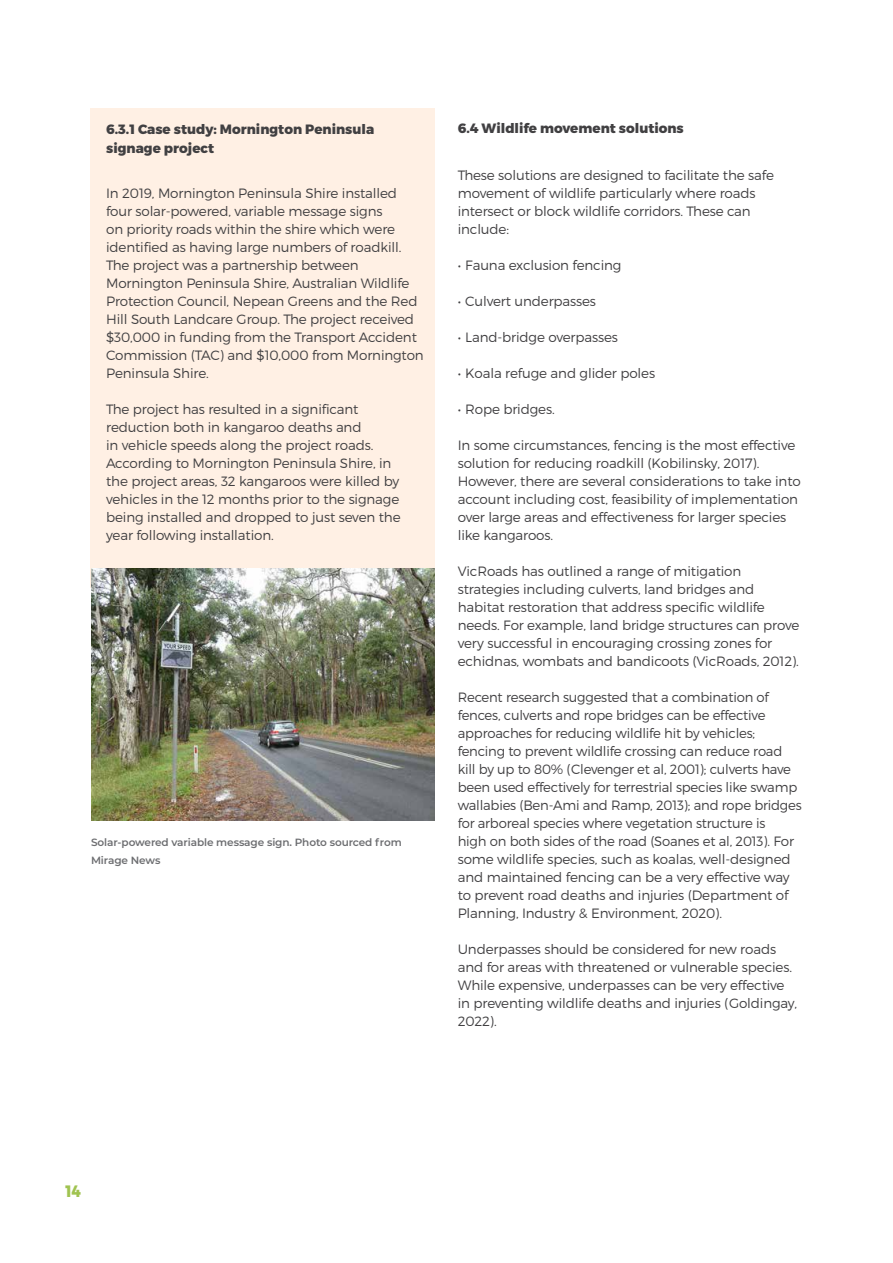
<style>
.page{position:relative;width:893px;height:1263px;background:#fff}
.page>*{position:absolute;margin:0;border:0;box-sizing:border-box;transform-origin:0 0}
.t1{font:800 16.5px "Montserrat";color:#a0c350;scale:.87 1}
.t2{font:300 13.5px/18px "Montserrat";letter-spacing:-.01em;color:#414042}
.t3{font:800 13.5px/19.5px "Montserrat";color:#414042}
.t4{font:600 10.5px/18px "Montserrat";letter-spacing:-.01em;color:#6d6e71}
</style>
<div class="page">
<div style="left:90px;top:108px;width:344px;height:479px;background:#fff0e4"></div>
<img style="left:91px;top:568px;width:343px;height:252px">
<p class="t3" style="left:106px;top:119px;width:270px">6.3.1 Case study: Mornington Peninsula signage project</p>
<p class="t2" style="left:106px;top:184px;width:319px">In 2019, Mornington Peninsula Shire installed four solar-powered, variable message signs<br>on priority roads within the shire which were identified as having large numbers of roadkill.<br>The project was a partnership between Mornington Peninsula Shire, Australian Wildlife Protection Council, Nepean Greens and the Red Hill South Landcare Group. The project received $30,000 in funding from the Transport Accident Commission (TAC) and $10,000 from Mornington Peninsula Shire.</p>
<p class="t2" style="left:106px;top:400px;width:296px">The project has resulted in a significant reduction both in kangaroo deaths and<br>in vehicle speeds along the project roads.<br>According to Mornington Peninsula Shire, in the project areas, 32 kangaroos were killed by vehicles in the 12 months prior to the signage being installed and dropped to just seven the year following installation.</p>
<p class="t4" style="left:91px;top:833px;width:312px">Solar-powered variable message sign. Photo sourced from<br>Mirage News</p>
<p class="t3" style="left:458px;top:119px;width:228px">6.4 Wildlife movement solutions</p>
<p class="t2" style="left:458px;top:166px;width:318px">These solutions are designed to facilitate the safe movement of wildlife particularly where roads intersect or block wildlife corridors. These can include:</p>
<p class="t2" style="left:458px;top:256px;width:165px">• Fauna exclusion fencing</p>
<p class="t2" style="left:458px;top:292px;width:140px">• Culvert underpasses</p>
<p class="t2" style="left:458px;top:328px;width:162px">• Land-bridge overpasses</p>
<p class="t2" style="left:458px;top:364px;width:199px">• Koala refuge and glider poles</p>
<p class="t2" style="left:458px;top:400px;width:98px">• Rope bridges.</p>
<p class="t2" style="left:458px;top:436px;width:344px">In some circumstances, fencing is the most effective solution for reducing roadkill (Kobilinsky, 2017).<br>However, there are several considerations to take into account including cost, feasibility of implementation over large areas and effectiveness for larger species like kangaroos.</p>
<p class="t2" style="left:458px;top:562px;width:343px">VicRoads has outlined a range of mitigation strategies including culverts, land bridges and habitat restoration that address specific wildlife needs. For example, land bridge structures can prove very successful in encouraging crossing zones for echidnas, wombats and bandicoots (VicRoads, 2012).</p>
<p class="t2" style="left:458px;top:688px;width:345px">Recent research suggested that a combination of fences, culverts and rope bridges can be effective approaches for reducing wildlife hit by vehicles; fencing to prevent wildlife crossing can reduce road kill by up to 80% (Clevenger et al, 2001); culverts have been used effectively for terrestrial species like swamp wallabies (Ben-Ami and Ramp, 2013); and rope bridges for arboreal species where vegetation structure is<br>high on both sides of the road (Soanes et al, 2013). For some wildlife species, such as koalas, well-designed and maintained fencing can be a very effective way to prevent road deaths and injuries (Department of Planning, Industry &amp; Environment, 2020).</p>
<p class="t2" style="left:458px;top:940px;width:341px">Underpasses should be considered for new roads and for areas with threatened or vulnerable species.<br>While expensive, underpasses can be very effective in preventing wildlife deaths and injuries (Goldingay, 2022).</p>
<p class="t1" style="left:65px;top:1180px;width:19px">14</p>
</div>
